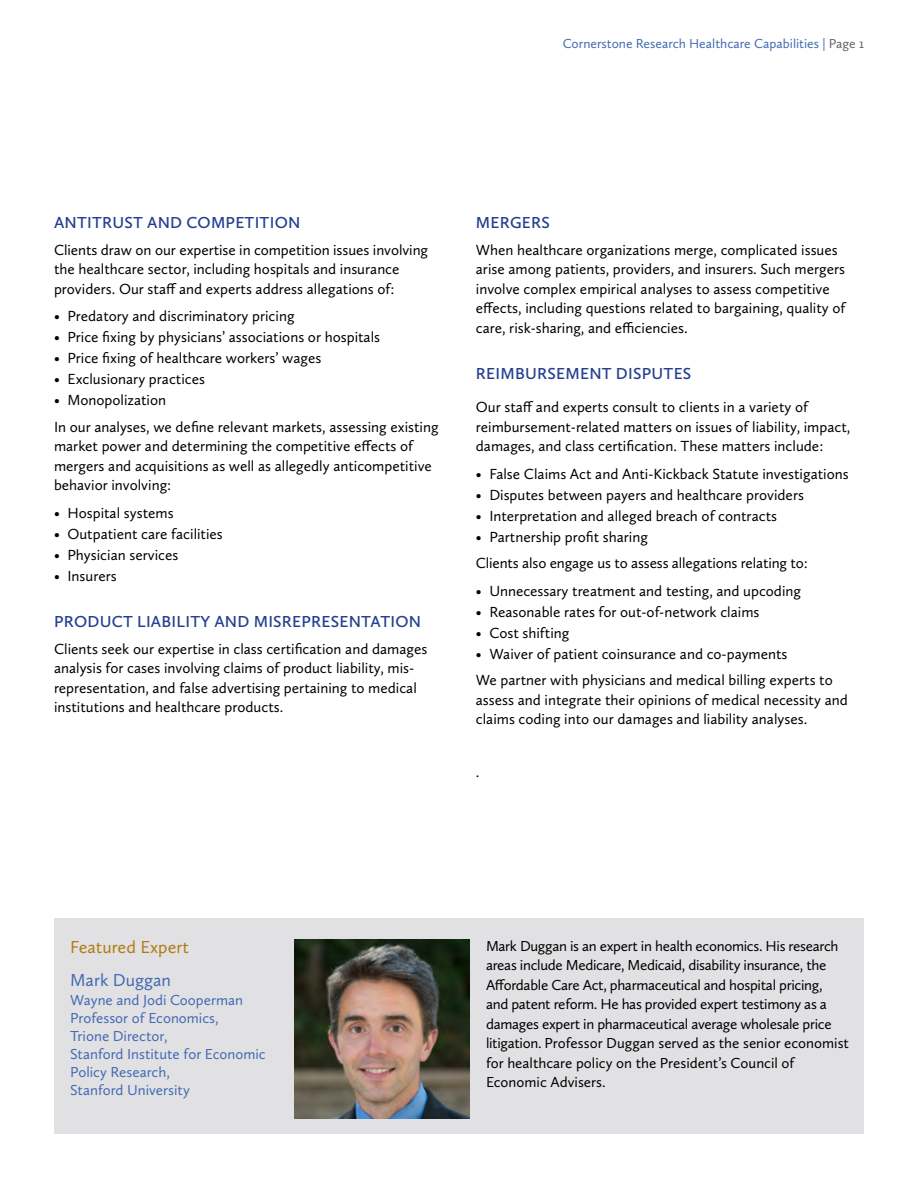
<style>
.page{position:relative;width:918px;height:1188px;background:#fff}
.page>*{position:absolute;margin:0;border:0;box-sizing:border-box;transform-origin:0 0}
.t1{font:18px "Calluna Sans";color:#b17b15}
.t2{font:18px "Calluna Sans";color:#436ab3}
.t3{font:600 16.5px "Calluna Sans";letter-spacing:.015em;color:#25408f}
.t4{font:15.15px/19.5px "Calluna Sans";color:#000}
.t5{font:15px/19.5px "Calluna Sans";letter-spacing:-.02em;color:#000}
.t6{font:15px/18px "Calluna Sans";color:#436ab3}
.t7{font:13.5px "Calluna Sans";color:#436ab3}
.s1{color:#636466}
.s2{font-size:15px}
</style>
<div class="page">
<div style="left:54px;top:918px;width:810px;height:216px;background:#e1e1e4"></div>
<img style="left:294px;top:940px;width:176px;height:179px">
<p class="t7" style="left:563px;top:35px;width:303px">Cornerstone Research Healthcare Capabilities | <span class="s1">Page 1</span></p>
<p class="t3" style="left:54px;top:213px;width:248px">ANTITRUST AND COMPETITION</p>
<p class="t4" style="left:54px;top:240px;width:376px">Clients draw on our expertise in competition issues involving the healthcare sector, including hospitals and insurance providers. Our staff and experts address allegations of:</p>
<p class="t4" style="left:54px;top:306px;width:242px">• Predatory and discriminatory pricing</p>
<p class="t4" style="left:54px;top:327px;width:328px">• Price fixing by physicians’ associations or hospitals</p>
<p class="t4" style="left:54px;top:348px;width:269px">• Price fixing of healthcare workers’ wages</p>
<p class="t4" style="left:54px;top:369px;width:153px">• Exclusionary practices</p>
<p class="t4" style="left:54px;top:387px;width:386px;line-height:26.2px">• Monopolization<br>In our analyses, we define relevant markets, assessing existing</p>
<p class="t4" style="left:54px;top:436px;width:379px">market power and determining the competitive effects of mergers and acquisitions as well as allegedly anticompetitive behavior involving:</p>
<p class="t4" style="left:54px;top:503px;width:121px">• Hospital systems</p>
<p class="t4" style="left:54px;top:524px;width:170px">• Outpatient care facilities</p>
<p class="t4" style="left:54px;top:545px;width:126px">• Physician services</p>
<p class="t4" style="left:54px;top:566px;width:64px">• Insurers</p>
<p class="t3" style="left:54px;top:612px;width:369px">PRODUCT LIABILITY AND MISREPRESENTATION</p>
<p class="t4" style="left:54px;top:639px;width:375px">Clients seek our expertise in class certification and damages analysis for cases involving claims of product liability, mis&shy;representation, and false advertising pertaining to medical institutions and healthcare products<span class="s2">.</span></p>
<p class="t3" style="left:476px;top:213px;width:75px">MERGERS</p>
<p class="t4" style="left:476px;top:240px;width:371px">When healthcare organizations merge, complicated issues arise among patients, providers, and insurers. Such mergers involve complex empirical analyses to assess competitive effects, including questions related to bargaining, quality of care, risk-sharing, and efficiencies.</p>
<p class="t3" style="left:476px;top:363px;width:217px">REIMBURSEMENT DISPUTES</p>
<p class="t4" style="left:476px;top:397px;width:376px">Our staff and experts consult to clients in a variety of reimbursement-related matters on issues of liability, impact, damages, and class certification. These matters include:</p>
<p class="t4" style="left:476px;top:464px;width:374px">• False Claims Act and Anti-Kickback Statute investigations</p>
<p class="t4" style="left:476px;top:485px;width:330px">• Disputes between payers and healthcare providers</p>
<p class="t4" style="left:476px;top:506px;width:303px">• Interpretation and alleged breach of contracts</p>
<p class="t4" style="left:476px;top:523px;width:334px;line-height:26.2px">• Partnership profit sharing<br>Clients also engage us to assess allegations relating to:</p>
<p class="t4" style="left:476px;top:581px;width:327px">• Unnecessary treatment and testing, and upcoding</p>
<p class="t4" style="left:476px;top:602px;width:285px">• Reasonable rates for out-of-network claims</p>
<p class="t4" style="left:476px;top:623px;width:95px">• Cost shifting</p>
<p class="t4" style="left:476px;top:640px;width:358px;line-height:26.2px">• Waiver of patient coinsurance and co-payments<br>We partner with physicians and medical billing experts to</p>
<p class="t4" style="left:476px;top:690px;width:373px">assess and integrate their opinions of medical necessity and claims coding into our damages and liability analyses.</p>
<p class="t4" style="left:476px;top:762px;width:5px">.</p>
<p class="t1" style="left:70px;top:936px;width:120px">Featured Expert</p>
<p class="t2" style="left:70px;top:969px;width:102px">Mark Duggan</p>
<p class="t6" style="left:70px;top:991px;width:197px">Wayne and Jodi Cooperman<br>Professor of Economics,<br>Trione Director,<br>Stanford Institute for Economic<br>Policy Research,<br>Stanford University</p>
<p class="t5" style="left:486px;top:936px;width:365px">Mark Duggan is an expert in health economics. His research areas include Medicare, Medicaid, disability insurance, the Affordable Care Act, pharmaceutical and hospital pricing,<br>and patent reform. He has provided expert testimony as a damages expert in pharmaceutical average wholesale price litigation. Professor Duggan served as the senior economist for healthcare policy on the President’s Council of Economic Advisers.</p>
</div>
